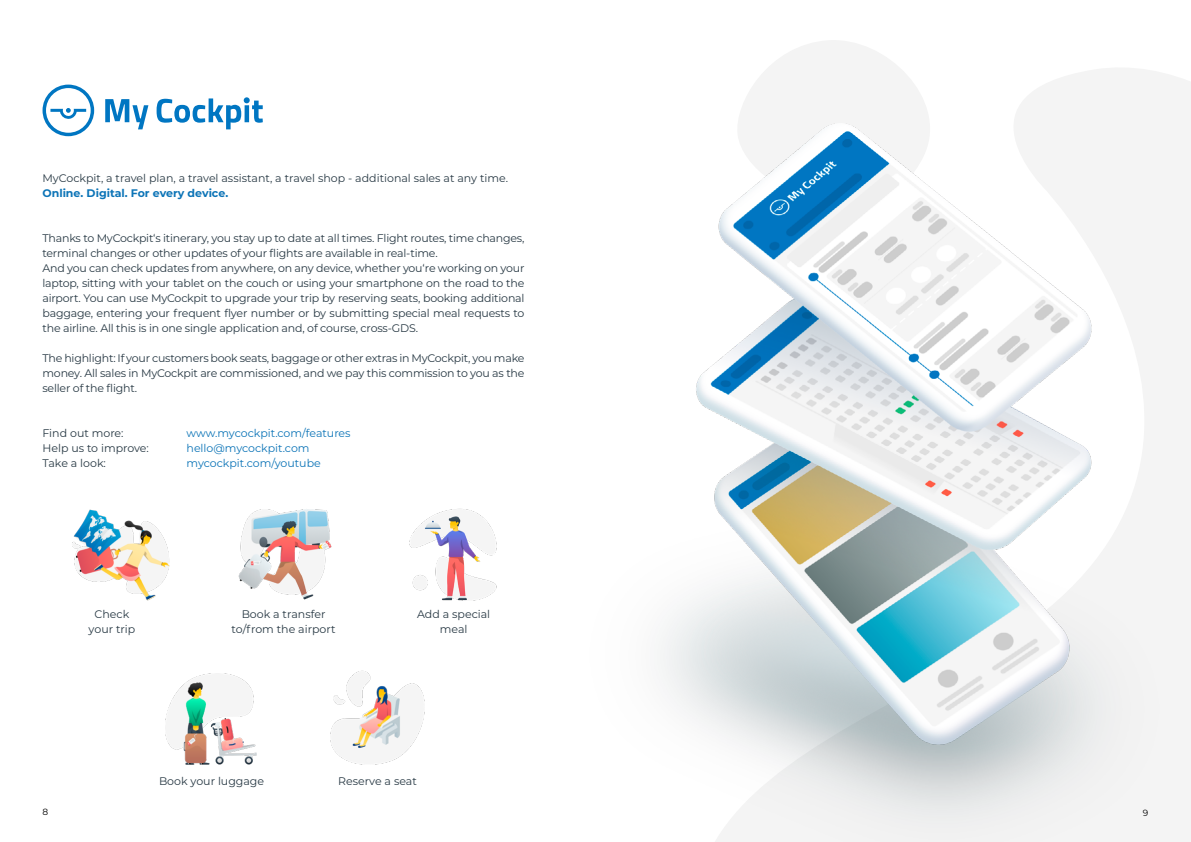
<style>
.page{position:relative;width:1191px;height:842px;background:#fff}
.page>*{position:absolute;margin:0;border:0;box-sizing:border-box;transform-origin:0 0}
.t1{font:11px/15px "Montserrat";letter-spacing:-.02em;color:#283944}
.t2{font:11px/15px "Montserrat";color:#283944;text-align:center}
.t3{font:11px "Montserrat";color:#0c74b7}
.t4{font:700 11px "Montserrat";color:#0c74b7}
.t5{font:9px "Montserrat";color:#000}
</style>
<div class="page">
<div style="left:1014px;top:68px;width:177px;height:774px;background:#f4f4f4"></div>
<svg style="left:738px;top:40px;width:191px;height:83px"></svg>
<img style="left:660px;top:123px;width:499px;height:719px">
<img style="left:72px;top:509px;width:98px;height:92px">
<img style="left:409px;top:508px;width:88px;height:93px">
<img style="left:238px;top:509px;width:94px;height:91px">
<img style="left:166px;top:674px;width:91px;height:91px">
<img style="left:330px;top:670px;width:95px;height:95px">
<svg style="left:43px;top:85px;width:51px;height:51px"></svg>
<svg style="left:105px;top:99px;width:43px;height:30px"></svg>
<svg style="left:156px;top:97px;width:107px;height:32px"></svg>
<p class="t2" style="left:42px;top:170px;width:467px">MyCockpit, a travel plan, a travel assistant, a travel shop - additional sales at any time.</p>
<p class="t4" style="left:42px;top:185px;width:187px">Online. Digital. For every device.</p>
<p class="t1" style="left:42px;top:230px;width:483px">Thanks to MyCockpit‘s itinerary, you stay up to date at all times. Flight routes, time changes, terminal changes or other updates of your flights are available in real-time.<br>And you can check updates from anywhere, on any device, whether you‘re working on your laptop, sitting with your tablet on the couch or using your smartphone on the road to the airport. You can use MyCockpit to upgrade your trip by reserving seats, booking additional baggage, entering your frequent flyer number or by submitting special meal requests to the airline. All this is in one single application and, of course, cross-GDS.</p>
<p class="t1" style="left:42px;top:350px;width:483px;text-align:justify">The highlight: If your customers book seats, baggage or other extras in MyCockpit, you make money. All sales in MyCockpit are commissioned, and we pay this commission to you as the seller of the flight.</p>
<p class="t2" style="left:42px;top:425px;width:83px">Find out more:</p>
<p class="t3" style="left:186px;top:426px;width:166px">www.mycockpit.com/features</p>
<p class="t2" style="left:42px;top:440px;width:108px">Help us to improve:</p>
<p class="t3" style="left:186px;top:441px;width:125px">hello@mycockpit.com</p>
<p class="t2" style="left:42px;top:455px;width:65px">Take a look:</p>
<p class="t3" style="left:186px;top:456px;width:136px">mycockpit.com/youtube</p>
<p class="t2" style="left:89px;top:607px;width:48px">Check your trip</p>
<p class="t2" style="left:232px;top:607px;width:105px">Book a transfer to/from the airport</p>
<p class="t2" style="left:417px;top:607px;width:75px">Add a special meal</p>
<p class="t2" style="left:159px;top:774px;width:107px">Book your luggage</p>
<p class="t2" style="left:338px;top:774px;width:80px">Reserve a seat</p>
<p class="t5" style="left:43px;top:805px;width:7px">8</p>
<p class="t5" style="left:1143px;top:806px;width:7px">9</p>
</div>
